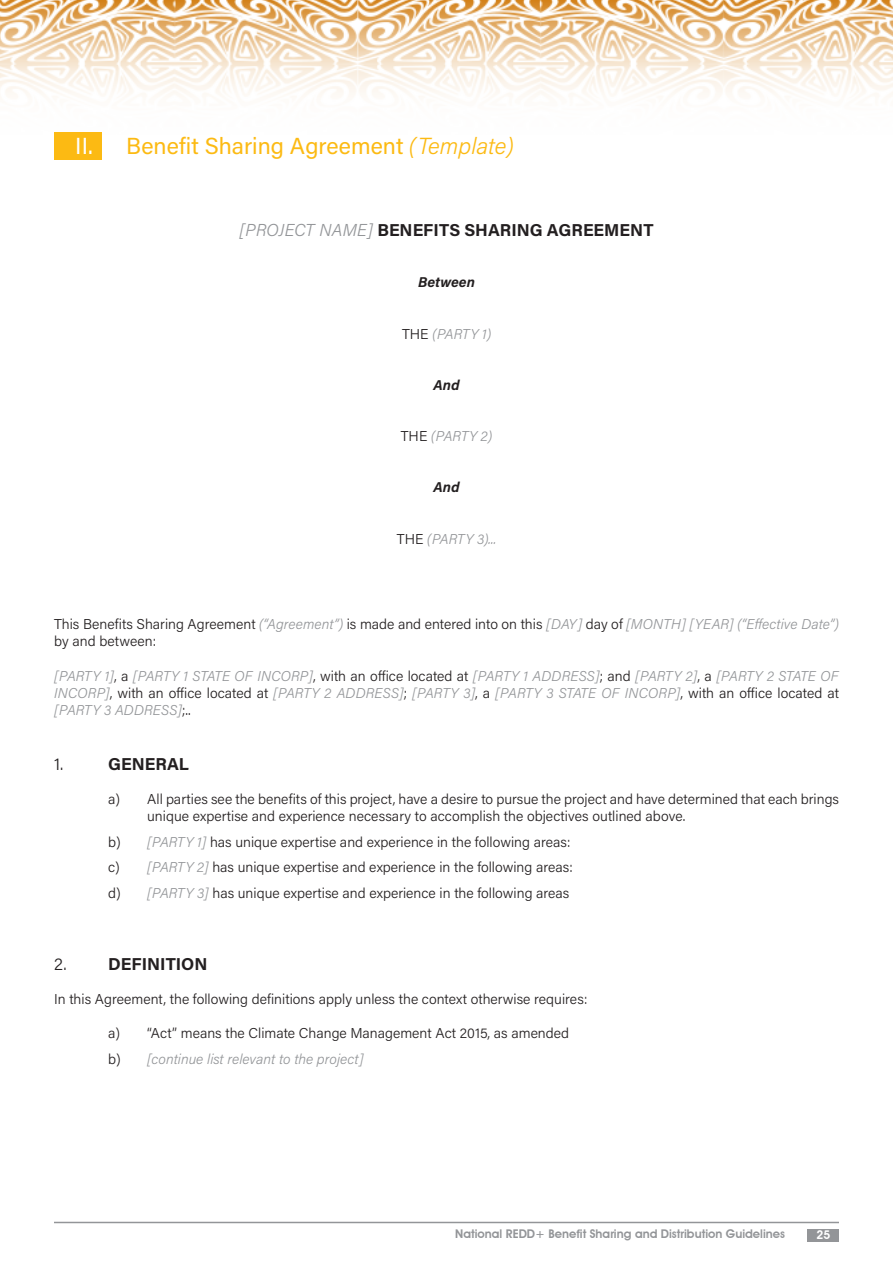
<style>
.page{position:relative;width:893px;height:1263px;background:#fff}
.page>*{position:absolute;margin:0;border:0;box-sizing:border-box;transform-origin:0 0}
.t1{font:23.25px "Acumin Variable Concept";letter-spacing:.02em;color:#fcba13}
.t2{font:17.25px "Acumin Variable Concept";letter-spacing:.03em;color:#231f20}
.t3{font:14.25px/17.1px "Acumin Variable Concept";letter-spacing:.01em;color:#231f20}
.t4{font:14.25px/17.1px "Acumin Variable Concept";color:#939598;text-align:justify}
.t5{font:14.25px "Acumin Variable Concept";letter-spacing:.045em;color:#231f20}
.t6{font:600 12px "Avant Garde IT Cby BT";color:#939598}
.t7{font:600 12px "Avant Garde IT Cby BT";color:#fff}
.s1{color:#fff}
.s2{color:#939598}
.s3{color:#231f20}
</style>
<div class="page">
<img style="left:0;top:0;width:893px;height:95px">
<div style="left:54px;top:132px;width:48px;height:27px;background:#fcba13"></div>
<div style="left:808px;top:1229px;width:31px;height:12px;background:#939598"></div>
<hr style="left:54px;top:1222px;width:785px;height:1px;background:#939598">
<p class="t1" style="left:75px;top:130px;width:440px"><span class="s1">II.</span> Benefit Sharing Agreement (Template)</p>
<p class="t2" style="left:240px;top:218px;width:415px"><span class="s2">[PROJECT NAME]</span> BENEFITS SHARING AGREEMENT</p>
<p class="t5" style="left:418px;top:272px;width:58px">Between</p>
<p class="t4" style="left:402px;top:324px;width:91px"><span class="s3">THE</span> (PARTY 1)</p>
<p class="t3" style="left:433px;top:376px;width:27px">And</p>
<p class="t4" style="left:401px;top:427px;width:93px"><span class="s3">THE</span> (PARTY 2)</p>
<p class="t3" style="left:433px;top:478px;width:27px">And</p>
<p class="t4" style="left:397px;top:530px;width:101px"><span class="s3">THE</span> (PARTY 3)...</p>
<p class="t3" style="left:54px;top:615px;width:786px">This Benefits Sharing Agreement <span class="s2">(“Agreement”)</span> is made and entered into on this <span class="s2">[DAY]</span> day of <span class="s2">[MONTH] [YEAR] (“Effective Date”) </span>by and between:</p>
<p class="t4" style="left:54px;top:666px;width:786px">[PARTY 1]<span class="s3">, a</span> [PARTY 1 STATE OF INCORP]<span class="s3">, with an office located at</span> [PARTY 1 ADDRESS]<span class="s3">; and</span> [PARTY 2]<span class="s3">, a</span> [PARTY 2 STATE OF INCORP]<span class="s3">, with an office located at</span> [PARTY 2 ADDRESS]<span class="s3">;</span> [PARTY 3]<span class="s3">, a</span> [PARTY 3 STATE OF INCORP]<span class="s3">, with an office located at </span>[PARTY 3 ADDRESS]<span class="s3">;..</span></p>
<p class="t2" style="left:54px;top:752px;width:10px">1.</p>
<p class="t2" style="left:108px;top:752px;width:82px">GENERAL</p>
<p class="t3" style="left:147px;top:790px;width:693px;text-indent:-39px">a) All parties see the benefits of this project, have a desire to pursue the project and have determined that each brings unique expertise and experience necessary to accomplish the objectives outlined above.</p>
<p class="t3" style="left:108px;top:832px;width:464px">b) <span class="s2">[PARTY 1]</span> has unique expertise and experience in the following areas:</p>
<p class="t3" style="left:108px;top:858px;width:466px">c) <span class="s2">[PARTY 2]</span> has unique expertise and experience in the following areas:</p>
<p class="t3" style="left:108px;top:884px;width:462px">d) <span class="s2">[PARTY 3]</span> has unique expertise and experience in the following areas</p>
<p class="t2" style="left:54px;top:952px;width:14px">2.</p>
<p class="t2" style="left:108px;top:952px;width:100px">DEFINITION</p>
<p class="t3" style="left:54px;top:990px;width:535px">In this Agreement, the following definitions apply unless the context otherwise requires:</p>
<p class="t3" style="left:108px;top:1024px;width:462px">a) “Act” means the Climate Change Management Act 2015, as amended</p>
<p class="t4" style="left:108px;top:1050px;width:257px"><span class="s3">b)</span> [continue list relevant to the project]</p>
<p class="t6" style="left:455px;top:1226px;width:331px">National REDD+ Benefit Sharing and Distribution Guidelines</p>
<p class="t7" style="left:816px;top:1228px;width:15px">25</p>
</div>
